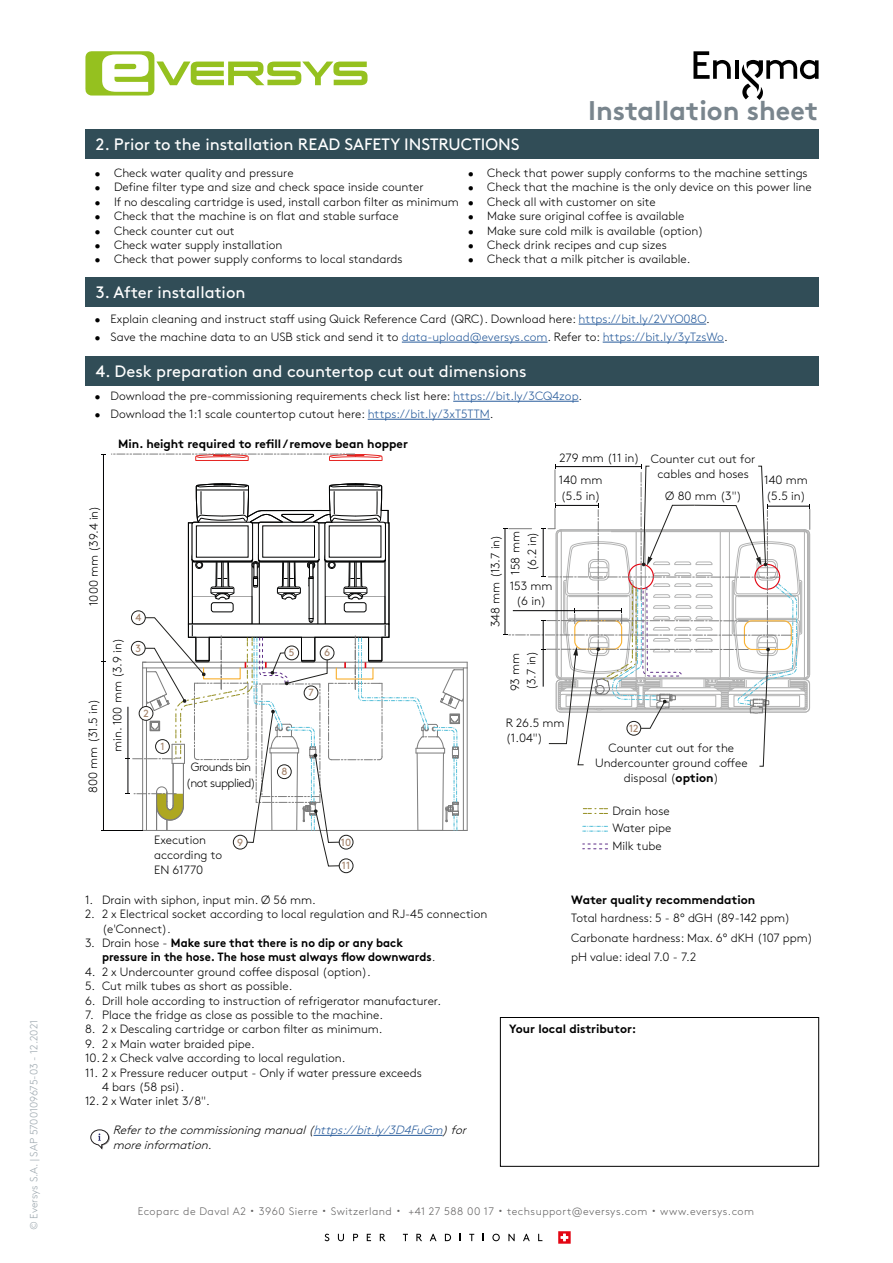
<style>
.page{position:relative;width:893px;height:1263px;background:#fff}
.page>*{position:absolute;margin:0;border:0;box-sizing:border-box;transform-origin:0 0}
.t1{font:700 27px "Brown Pro";color:#79858d}
.t2{font:16.5px "Brown Pro";color:#fff}
.t3{font:300 12px/15px "Brown Pro";color:#000}
.t4{font:700 12px/14.4px "Brown Pro";color:#000;scale:.95 1}
.t5{font:700 12px "Brown Pro";color:#000}
.t6{font:italic 300 12px/14.4px "Brown Pro";color:#000}
.t7{font:300 12px/16.5px "Brown Pro";letter-spacing:-.04em;color:#000;text-align:center}
.t8{font:300 10.8px "Brown Pro";letter-spacing:.045em;color:#646363}
.t9{font:300 10.5px "Brown Pro";letter-spacing:-.005em;color:#9ca7ae}
.t10{font:10.35px "Brown Pro";color:#a4846c}
.s1{color:#275b9b}
.s2{font-weight:700}
.s3{font-weight:300}
.s4{font-weight:300;font-style:italic}
.s5{font-family:"Koz Go Pr 6 N";font-weight:400}
</style>
<div class="page">
<svg style="left:85px;top:51px;width:282px;height:45px"></svg>
<svg style="left:325px;top:1234px;width:4px;height:7px"></svg>
<svg style="left:338px;top:1234px;width:6px;height:7px"></svg>
<svg style="left:353px;top:1234px;width:5px;height:7px"></svg>
<svg style="left:367px;top:1234px;width:4px;height:7px"></svg>
<svg style="left:380px;top:1234px;width:6px;height:7px"></svg>
<svg style="left:403px;top:1234px;width:5px;height:7px"></svg>
<svg style="left:416px;top:1234px;width:6px;height:7px"></svg>
<svg style="left:430px;top:1234px;width:7px;height:7px"></svg>
<svg style="left:445px;top:1234px;width:6px;height:7px"></svg>
<svg style="left:469px;top:1234px;width:5px;height:7px"></svg>
<svg style="left:492px;top:1234px;width:8px;height:7px"></svg>
<svg style="left:508px;top:1234px;width:7px;height:7px"></svg>
<svg style="left:523px;top:1234px;width:7px;height:7px"></svg>
<svg style="left:538px;top:1234px;width:4px;height:7px"></svg>
<svg style="left:558px;top:1231px;width:13px;height:13px"></svg>
<svg style="left:693px;top:51px;width:38px;height:28px"></svg>
<hr style="left:735px;top:60px;width:4px;height:19px;background:#000">
<svg style="left:742px;top:60px;width:77px;height:40px"></svg>
<hr style="left:103px;top:454px;width:1px;height:208px;background:#020203">
<svg style="left:101px;top:454px;width:282px;height:7px"></svg>
<hr style="left:103px;top:661px;width:1px;height:169px;background:#020203">
<hr style="left:101px;top:830px;width:42px;height:1px;background:#020203">
<div style="left:339px;top:858px;width:14px;height:15px;border:1px solid #1e1e1c;border-radius:50%"></div>
<svg style="left:125px;top:483px;width:343px;height:384px"></svg>
<svg style="left:503px;top:464px;width:307px;height:386px"></svg>
<div style="left:85px;top:129px;width:734px;height:29px;background:#314d57"></div>
<div style="left:85px;top:277px;width:734px;height:29px;background:#314d57"></div>
<hr style="left:579px;top:324px;width:127px;height:1px;background:#275b9b">
<hr style="left:402px;top:342px;width:145px;height:1px;background:#275b9b">
<hr style="left:603px;top:342px;width:121px;height:1px;background:#275b9b">
<div style="left:85px;top:356px;width:734px;height:30px;background:#314d57"></div>
<hr style="left:453px;top:401px;width:126px;height:1px;background:#275b9b">
<hr style="left:368px;top:419px;width:122px;height:1px;background:#275b9b">
<hr style="left:313px;top:1135px;width:130px;height:1px;background:#275b9b">
<svg style="left:90px;top:1129px;width:20px;height:20px"></svg>
<div style="left:500px;top:1017px;width:319px;height:149px;border:1px solid #000"></div>
<p class="t9" style="left:26px;top:1230px;width:212px;rotate:-90deg">© Eversys S.A. | SAP 5700109675-03 - 12.2021</p>
<h1 class="t1" style="left:588px;top:88px;width:232px">Installation sheet</h1>
<h2 class="t2" style="left:96px;top:131px;width:425px">2. Prior to the installation READ SAFETY INSTRUCTIONS</h2>
<p class="t3" style="left:95px;top:164px;width:200px">• Check water quality and pressure</p>
<p class="t3" style="left:95px;top:179px;width:330px">• Define filter type and size and check space inside counter</p>
<p class="t3" style="left:95px;top:193px;width:366px">• If no descaling cartridge is used, install carbon filter as minimum</p>
<p class="t3" style="left:95px;top:208px;width:305px">• Check that the machine is on flat and stable surface</p>
<p class="t3" style="left:95px;top:222px;width:142px">• Check counter cut out</p>
<p class="t3" style="left:95px;top:236px;width:189px">• Check water supply installation</p>
<p class="t3" style="left:95px;top:251px;width:309px">• Check that power supply conforms to local standards</p>
<p class="t3" style="left:468px;top:164px;width:341px">• Check that power supply conforms to the machine settings</p>
<p class="t3" style="left:468px;top:179px;width:345px">• Check that the machine is the only device on this power line</p>
<p class="t3" style="left:468px;top:193px;width:190px">• Check all with customer on site</p>
<p class="t3" style="left:468px;top:208px;width:218px">• Make sure original coffee is available</p>
<p class="t3" style="left:468px;top:222px;width:237px">• Make sure cold milk is available (option)</p>
<p class="t3" style="left:468px;top:236px;width:201px">• Check drink recipes and cup sizes</p>
<p class="t3" style="left:468px;top:251px;width:224px">• Check that a milk pitcher is available.</p>
<h2 class="t2" style="left:96px;top:280px;width:151px">3. After installation</h2>
<p class="t3" style="left:95px;top:310px;width:617px">• Explain cleaning and instruct staff using Quick Reference Card (QRC). Download here: <span class="s1">https://bit.ly/2VYO08O</span>.</p>
<p class="t3" style="left:95px;top:328px;width:634px">• Save the machine data to an USB stick and send it to <span class="s1">data-upload@eversys.com</span>. Refer to: <span class="s1">https://bit.ly/3yTzsWo</span>.</p>
<h2 class="t2" style="left:96px;top:359px;width:432px">4. Desk preparation and countertop cut out dimensions</h2>
<p class="t3" style="left:95px;top:387px;width:489px">• Download the pre-commissioning requirements check list here: <span class="s1">https://bit.ly/3CQ4zop</span>.</p>
<p class="t3" style="left:95px;top:405px;width:400px">• Download the 1:1 scale countertop cutout here: <span class="s1">https://bit.ly/3xT5TTM</span>.</p>
<p class="t5" style="left:118px;top:434px;width:291px">Min. height required to refill / remove bean hopper</p>
<p class="t3" style="left:85px;top:606px;width:102px;rotate:-90deg">1000 mm (39.4 in)</p>
<p class="t3" style="left:85px;top:793px;width:95px;rotate:-90deg">800 mm (31.5 in)</p>
<p class="t3" style="left:109px;top:752px;width:115px;rotate:-90deg">min. 100 mm (3.9 in)</p>
<p class="t10" style="left:135px;top:610px;width:7px">4</p>
<p class="t10" style="left:135px;top:640px;width:7px">3</p>
<p class="t10" style="left:143px;top:705px;width:7px">2</p>
<p class="t10" style="left:160px;top:738px;width:6px">1</p>
<p class="t7" style="left:186px;top:757px;width:72px">Grounds bin (not supplied)</p>
<p class="t10" style="left:289px;top:645px;width:7px">5</p>
<p class="t10" style="left:324px;top:645px;width:8px">6</p>
<p class="t10" style="left:308px;top:685px;width:7px">7</p>
<p class="t10" style="left:281px;top:764px;width:8px">8</p>
<p class="t3" style="left:154px;top:831px;width:70px">Execution according to<br>EN 61770</p>
<p class="t10" style="left:237px;top:834px;width:8px">9</p>
<p class="t10" style="left:341px;top:834px;width:12px">10</p>
<p class="t10" style="left:342px;top:858px;width:10px">11</p>
<p class="t3" style="left:560px;top:449px;width:81px">279 mm (11 in)</p>
<p class="t3" style="left:651px;top:450px;width:106px;text-align:center">Counter cut out for cables and hoses</p>
<p class="t3" style="left:665px;top:487px;width:78px">Ø 80 mm (3")</p>
<p class="t3" style="left:559px;top:470px;width:45px;line-height:16.5px">140 mm (5.5 in)</p>
<p class="t3" style="left:764px;top:470px;width:45px;line-height:16.5px">140 mm (5.5 in)</p>
<p class="t3" style="left:487px;top:627px;width:94px;rotate:-90deg">348 mm (13.7 in)</p>
<p class="t3" style="left:506px;top:575px;width:45px;line-height:16.5px;rotate:-90deg">158 mm (6.2 in)</p>
<p class="t3" style="left:510px;top:577px;width:44px;text-align:center">153 mm (6 in)</p>
<p class="t3" style="left:506px;top:691px;width:42px;line-height:16.5px;rotate:-90deg">93 mm (3.7 in)</p>
<p class="t3" style="left:506px;top:714px;width:60px">R 26.5 mm (1.04")</p>
<p class="t10" style="left:629px;top:720px;width:11px">12</p>
<p class="t3" style="left:595px;top:739px;width:154px;text-align:center">Counter cut out for the<br>Undercounter ground coffee disposal (<span class="s2">option</span>)</p>
<p class="t3" style="left:612px;top:801px;width:61px;line-height:17.4px">Drain hose<br>Water pipe<br>Milk tube</p>
<p class="t3" style="left:85px;top:891px;width:232px">1. Drain with siphon, input min. Ø 56 mm.</p>
<p class="t3" style="left:102px;top:906px;width:387px;line-height:14.4px;text-indent:-17px">2. 2 x Electrical socket according to local regulation and RJ-45 connection (e'Connect).</p>
<p class="t4" style="left:102px;top:934px;width:357px;text-indent:-17px"><span class="s3">3. Drain hose -</span> Make sure that there is no dip or any back pressure in the hose. The hose must always flow downwards<span class="s4">.</span></p>
<p class="t3" style="left:85px;top:963px;width:287px">4. 2 x Undercounter ground coffee disposal (option).</p>
<p class="t3" style="left:85px;top:978px;width:209px">5. Cut milk tubes as short as possible.</p>
<p class="t3" style="left:85px;top:992px;width:358px">6. Drill hole according to instruction of refrigerator manufacturer.</p>
<p class="t3" style="left:85px;top:1006px;width:300px">7. Place the fridge as close as possible to the machine.</p>
<p class="t3" style="left:85px;top:1021px;width:299px">8. 2 x Descaling cartridge or carbon filter as minimum.</p>
<p class="t3" style="left:85px;top:1035px;width:171px">9. 2 x Main water braided pipe.</p>
<p class="t3" style="left:85px;top:1050px;width:262px">10. 2 x Check valve according to local regulation.</p>
<p class="t3" style="left:102px;top:1064px;width:321px;line-height:14.4px;text-indent:-17px">11. 2 x Pressure reducer output - Only if water pressure exceeds<br>4 bars (58 psi).</p>
<p class="t3" style="left:85px;top:1093px;width:126px">12. 2 x Water inlet 3/8".</p>
<p class="t6" style="left:113px;top:1122px;width:359px">Refertothecommissioningmanual(<span class="s1">https://bit.ly/3D4FuGm</span>)for moreinformation.</p>
<p class="t5" style="left:571px;top:890px;width:186px">Water quality recommendation</p>
<p class="t3" style="left:571px;top:907px;width:243px;line-height:19.5px">Total hardness: 5 - 8° dGH (89-142 ppm)<br>Carbonate hardness: Max. 6° dKH (107 ppm) pH value: ideal 7.0 - 7.2</p>
<p class="t5" style="left:509px;top:1019px;width:129px">Your local distributor:</p>
<p class="t8" style="left:138px;top:1203px;width:618px">Ecoparc de Daval A2 <span class="s5">・</span> 3960 Sierre <span class="s5">・</span> Switzerland <span class="s5">・</span> +41 27 588 00 17 <span class="s5">・</span> techsupport@eversys.com <span class="s5">・</span> www.eversys.com</p>
</div>
